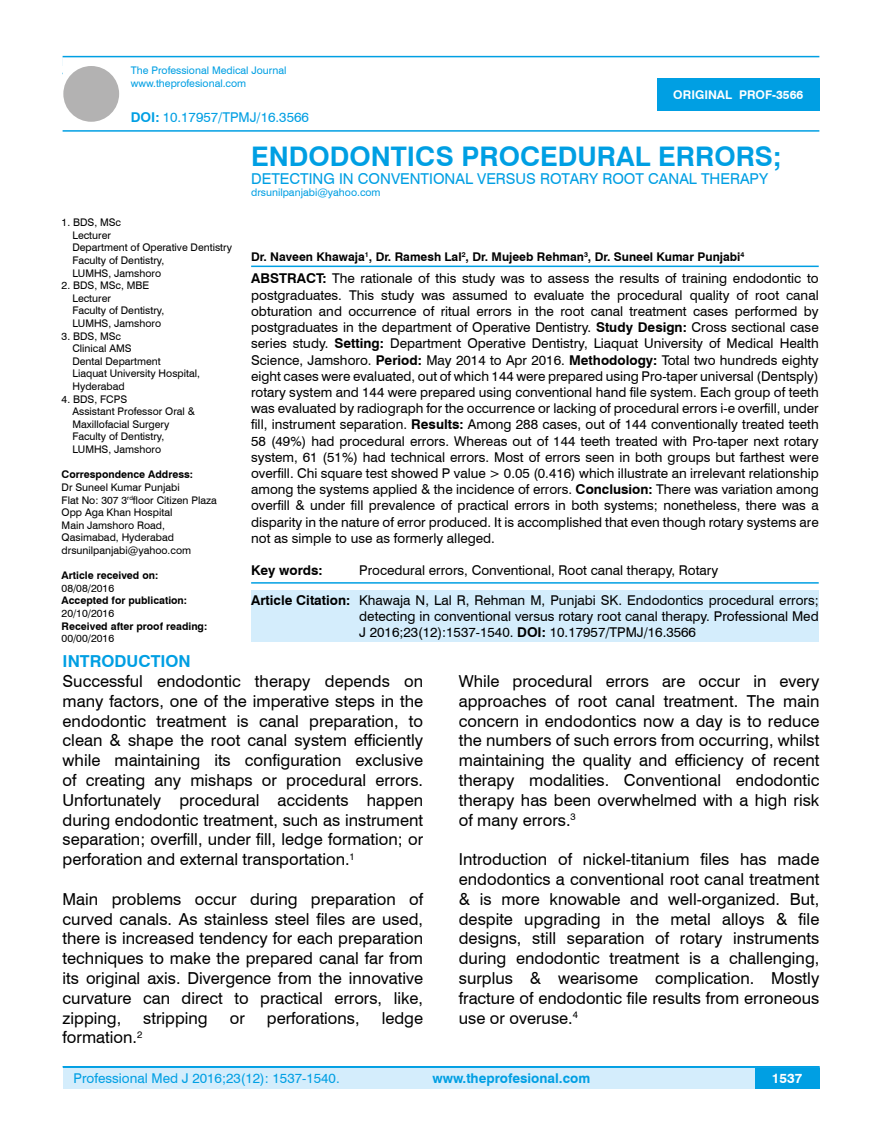
<style>
.page{position:relative;width:882px;height:1145px;background:#fff}
.page>*{position:absolute;margin:0;border:0;box-sizing:border-box;transform-origin:0 0}
.t1{font:700 27px "Swiss 721 BT";color:#009fe3}
.t2{font:16.5px/19.8px "Swiss 721 BT";color:#000;text-align:justify}
.t3{font:700 16.5px "Swiss 721 BT";color:#009fe3}
.t4{font:15px "Swiss 721 BT";color:#009fe3}
.t5{font:13.5px/16.2px "Swiss 721 BT";color:#000;text-align:justify}
.t6{font:13.5px "Swiss 721 BT";color:#009fe3}
.t7{font:700 13.5px "Swiss 721 BT";color:#009fe3}
.t8{font:700 13.5px "Swiss 721 BT";color:#000}
.t9{font:700 13.5px "Swiss 721 BT";color:#fff}
.t10{font:700 12px "Swiss 721 BT";color:#000}
.t11{font:700 12px "Swiss 721 BT";color:#fff}
.t12{font:10.5px/12.6px "Swiss 721 BT";color:#000}
.t13{font:700 10.5px "Swiss 721 BT";color:#000}
.t14{font:10.5px/12.6px "Swiss 721 BT";color:#009fe3}
.s1{font-weight:700}
</style>
<div class="page">
<div style="left:63px;top:1067px;width:756px;height:21px;background:#d4edfc"></div>
<hr style="left:63px;top:1066px;width:756px;height:2px;background:#009fe3">
<div style="left:754px;top:1068px;width:65px;height:20px;background:#009fe3"></div>
<hr style="left:63px;top:56px;width:756px;height:1px;background:#009fe3">
<hr style="left:63px;top:130px;width:756px;height:2px;background:#009fe3">
<div style="left:63px;top:66px;width:56px;height:56px;background:#b3b2b2;border-radius:50%"></div>
<div style="left:657px;top:78px;width:162px;height:33px;background:#009fe3"></div>
<hr style="left:251px;top:265px;width:567px;height:2px;background:#009fe3">
<hr style="left:251px;top:582px;width:567px;height:1px;background:#009fe3">
<div style="left:251px;top:590px;width:567px;height:52px;background:#d4edfc"></div>
<p class="t14" style="left:131px;top:64px;width:157px">The Professional Medical Journal www.theprofesional.com</p>
<p class="t6" style="left:131px;top:108px;width:179px"><span class="s1">DOI:</span> 10.17957/TPMJ/16.3566</p>
<p class="t11" style="left:673px;top:87px;width:131px">ORIGINAL PROF-3566</p>
<p class="t12" style="left:72px;top:216px;width:161px;text-indent:-11px">1. BDS, MSc<br>Lecturer<br>Department of Operative Dentistry<br>Faculty of Dentistry,<br>LUMHS, Jamshoro</p>
<p class="t12" style="left:72px;top:279px;width:93px;text-indent:-11px">2. BDS, MSc, MBE<br>Lecturer<br>Faculty of Dentistry,<br>LUMHS, Jamshoro</p>
<p class="t12" style="left:72px;top:329px;width:129px;text-indent:-11px">3. BDS, MSc<br>Clinical AMS<br>Dental Department<br>Liaquat University Hospital,<br>Hyderabad</p>
<p class="t12" style="left:72px;top:392px;width:124px;text-indent:-11px">4. BDS, FCPS<br>Assistant Professor Oral &amp;<br>Maxillofacial Surgery<br>Faculty of Dentistry,<br>LUMHS, Jamshoro</p>
<p class="t13" style="left:62px;top:467px;width:133px">Correspondence Address:</p>
<p class="t12" style="left:62px;top:480px;width:157px">Dr Suneel Kumar Punjabi<br>Flat No: 307 3<sup>rd</sup>floor Citizen Plaza<br>Opp Aga Khan Hospital<br>Main Jamshoro Road,<br>Qasimabad, Hyderabad drsunilpanjabi@yahoo.com</p>
<p class="t13" style="left:62px;top:568px;width:98px">Article received on:</p>
<p class="t12" style="left:62px;top:581px;width:54px">08/08/2016</p>
<p class="t13" style="left:62px;top:593px;width:127px">Accepted for publication:</p>
<p class="t12" style="left:62px;top:606px;width:54px">20/10/2016</p>
<p class="t13" style="left:62px;top:618px;width:147px">Received after proof reading:</p>
<p class="t12" style="left:62px;top:631px;width:54px">00/00/2016</p>
<h1 class="t1" style="left:251px;top:137px;width:531px">ENDODONTICS PROCEDURAL ERRORS;</h1>
<p class="t4" style="left:251px;top:168px;width:518px">DETECTING IN CONVENTIONAL VERSUS ROTARY ROOT CANAL THERAPY</p>
<p class="t14" style="left:251px;top:186px;width:131px">drsunilpanjabi@yahoo.com</p>
<p class="t10" style="left:251px;top:248px;width:494px">Dr. Naveen Khawaja<sup>1</sup>, Dr. Ramesh Lal<sup>2</sup>, Dr. Mujeeb Rehman<sup>3</sup>, Dr. Suneel Kumar Punjabi<sup>4</sup></p>
<p class="t5" style="left:251px;top:270px;width:569px"><span class="s1">ABSTRACT:</span> The rationale of this study was to assess the results of training endodontic to postgraduates. This study was assumed to evaluate the procedural quality of root canal obturation and occurrence of ritual errors in the root canal treatment cases performed by postgraduates in the department of Operative Dentistry. <span class="s1">Study Design:</span> Cross sectional case series study. <span class="s1">Setting:</span> Department Operative Dentistry, Liaquat University of Medical Health Science, Jamshoro. <span class="s1">Period:</span> May 2014 to Apr 2016. <span class="s1">Methodology:</span> Total two hundreds eighty eight cases were evaluated, out of which 144 were prepared using Pro-taper universal (Dentsply) rotary system and 144 were prepared using conventional hand file system. Each group of teeth was evaluated by radiograph for the occurrence or lacking of procedural errors i-e overfill, under fill, instrument separation. <span class="s1">Results:</span> Among 288 cases, out of 144 conventionally treated teeth 58 (49%) had procedural errors. Whereas out of 144 teeth treated with Pro-taper next rotary system, 61 (51%) had technical errors. Most of errors seen in both groups but farthest were overfill. Chi square test showed P value &gt; 0.05 (0.416) which illustrate an irrelevant relationship among the systems applied &amp; the incidence of errors. <span class="s1">Conclusion:</span> There was variation among overfill &amp; under fill prevalence of practical errors in both systems; nonetheless, there was a disparity in the nature of error produced. It is accomplished that even though rotary systems are not as simple to use as formerly alleged.</p>
<p class="t8" style="left:251px;top:561px;width:73px">Key words:</p>
<p class="t5" style="left:359px;top:562px;width:360px">Procedural errors, Conventional, Root canal therapy, Rotary</p>
<p class="t5" style="left:359px;top:591px;width:461px;text-indent:-108px"><span class="s1">Article Citation:</span> Khawaja N, Lal R, Rehman M, Punjabi SK. Endodontics procedural errors; detecting in conventional versus rotary root canal therapy. Professional Med J 2016;23(12):1537-1540. <span class="s1">DOI:</span> 10.17957/TPMJ/16.3566</p>
<p class="t3" style="left:63px;top:650px;width:130px">INTRODUCTION</p>
<p class="t2" style="left:63px;top:670px;width:362px">Successful endodontic therapy depends on many factors, one of the imperative steps in the endodontic treatment is canal preparation, to clean &amp; shape the root canal system efficiently while maintaining its configuration exclusive of creating any mishaps or procedural errors.<br>Unfortunately procedural accidents happen during endodontic treatment, such as instrument separation; overfill, under fill, ledge formation; or perforation and external transportation.<sup>1</sup></p>
<p class="t2" style="left:63px;top:888px;width:362px">Main problems occur during preparation of curved canals. As stainless steel files are used, there is increased tendency for each preparation techniques to make the prepared canal far from its original axis. Divergence from the innovative curvature can direct to practical errors, like, zipping,</p>
<p class="t2" style="left:143px;top:1007px;width:66px">stripping</p>
<p class="t2" style="left:230px;top:1007px;width:17px">or</p>
<p class="t2" style="left:267px;top:1007px;width:94px">perforations,</p>
<p class="t2" style="left:381px;top:1007px;width:43px">ledge</p>
<p class="t2" style="left:63px;top:1027px;width:81px">formation.<sup>2</sup></p>
<p class="t2" style="left:458px;top:670px;width:362px">While procedural errors are occur in every approaches of root canal treatment. The main concern in endodontics now a day is to reduce the numbers of such errors from occurring, whilst maintaining the quality and efficiency of recent therapy modalities. Conventional endodontic therapy has been overwhelmed with a high risk of many errors.<sup>3</sup></p>
<p class="t2" style="left:458px;top:849px;width:362px">Introduction of nickel-titanium files has made endodontics a conventional root canal treatment &amp; is more knowable and well-organized. But, despite upgrading in the metal alloys &amp; file designs, still separation of rotary instruments during endodontic treatment is a challenging, surplus &amp; wearisome complication. Mostly fracture of endodontic file results from erroneous use or overuse.<sup>4</sup></p>
<p class="t6" style="left:74px;top:1069px;width:267px">Professional Med J 2016;23(12): 1537-1540.</p>
<p class="t7" style="left:432px;top:1069px;width:159px">www.theprofesional.com</p>
<p class="t9" style="left:771px;top:1069px;width:32px">1537</p>
</div>
